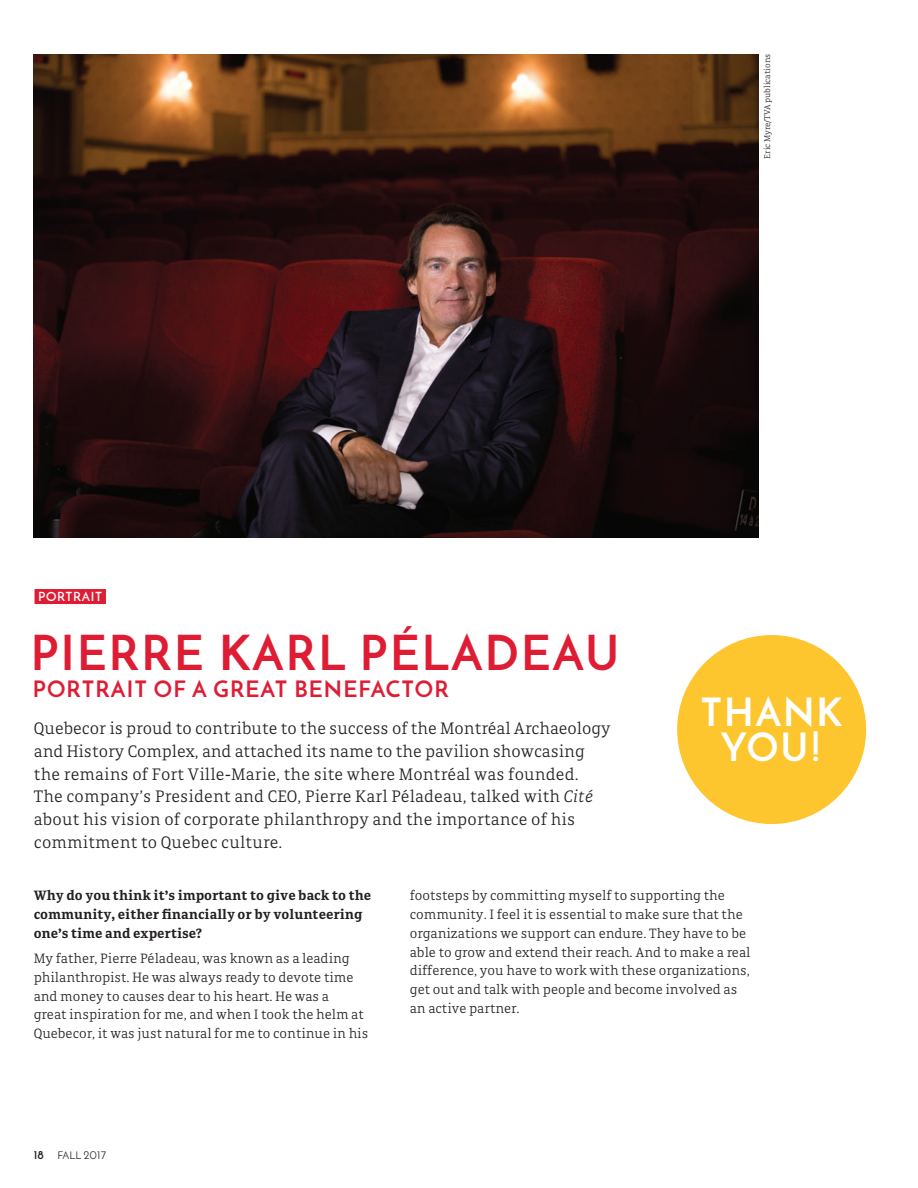
<style>
.page{position:relative;width:918px;height:1188px;background:#fff}
.page>*{position:absolute;margin:0;border:0;box-sizing:border-box;transform-origin:0 0}
.t1{font:700 48px "Josefin Sans";letter-spacing:.05em;color:#de1d35}
.t2{font:700 38.85px/34.5px "Josefin Sans";letter-spacing:.05em;color:#fff;text-align:center}
.t3{font:700 22.5px "Josefin Sans";letter-spacing:.05em;color:#de1d35}
.t4{font:300 18px/23px "Gak Serif";letter-spacing:.01em;color:#231f20}
.t5{font:300 14.7px/18.8px "Gak Serif";color:#231f20}
.t6{font:700 14.7px/18.8px "Gak Serif";color:#231f20}
.t7{font:600 12.75px "Josefin Sans";letter-spacing:.05em;color:#fff}
.t8{font:10.5px "Josefin Sans";color:#231f20}
.t9{font:300 9px "Gak Serif";color:#231f20}
.s1{font-style:italic}
.s2{font-weight:700;font-size:12px}
.s3{font-size:11.7px}
</style>
<div class="page">
<img style="left:34px;top:54px;width:725px;height:483px">
<div style="left:35px;top:589px;width:71px;height:15px;background:#de1d35"></div>
<div style="left:677px;top:635px;width:189px;height:189px;background:#fec62e;border-radius:50%"></div>
<p class="t9" style="left:762px;top:159px;width:106px;rotate:-90deg">Eric Myre/TVA publications</p>
<p class="t7" style="left:38px;top:589px;width:66px">PORTRAIT</p>
<h1 class="t1" style="left:31px;top:623px;width:590px">PIERRE KARL PÉLADEAU</h1>
<h3 class="t3" style="left:33px;top:675px;width:417px">PORTRAIT OF A GREAT BENEFACTOR</h3>
<p class="t4" style="left:34px;top:717px;width:578px">Quebecor is proud to contribute to the success of the Montréal Archaeology and History Complex, and attached its name to the pavilion showcasing the remains of Fort Ville-Marie, the site where Montréal was founded.<br>The company’s President and CEO, Pierre Karl Péladeau, talked with <span class="s1">Cité </span>about his vision of corporate philanthropy and the importance of his commitment to Quebec culture.</p>
<p class="t6" style="left:34px;top:886px;width:339px">Why do you think it’s important to give back to the community, either financially or by volunteering one’s time and expertise?</p>
<p class="t5" style="left:34px;top:949px;width:336px">My father, Pierre Péladeau, was known as a leading philanthropist. He was always ready to devote time and money to causes dear to his heart. He was a<br>great inspiration for me, and when I took the helm at Quebecor, it was just natural for me to continue in his</p>
<h2 class="t2" style="left:700px;top:695px;width:143px">THANK<br>YOU!</h2>
<p class="t5" style="left:410px;top:886px;width:342px">footsteps by committing myself to supporting the community. I feel it is essential to make sure that the organizations we support can endure. They have to be able to grow and extend their reach. And to make a real difference, you have to work with these organizations, get out and talk with people and become involved as an active partner.</p>
<p class="t8" style="left:34px;top:1149px;width:74px"><span class="s2">18</span> FALL <span class="s3">2017</span></p>
</div>
